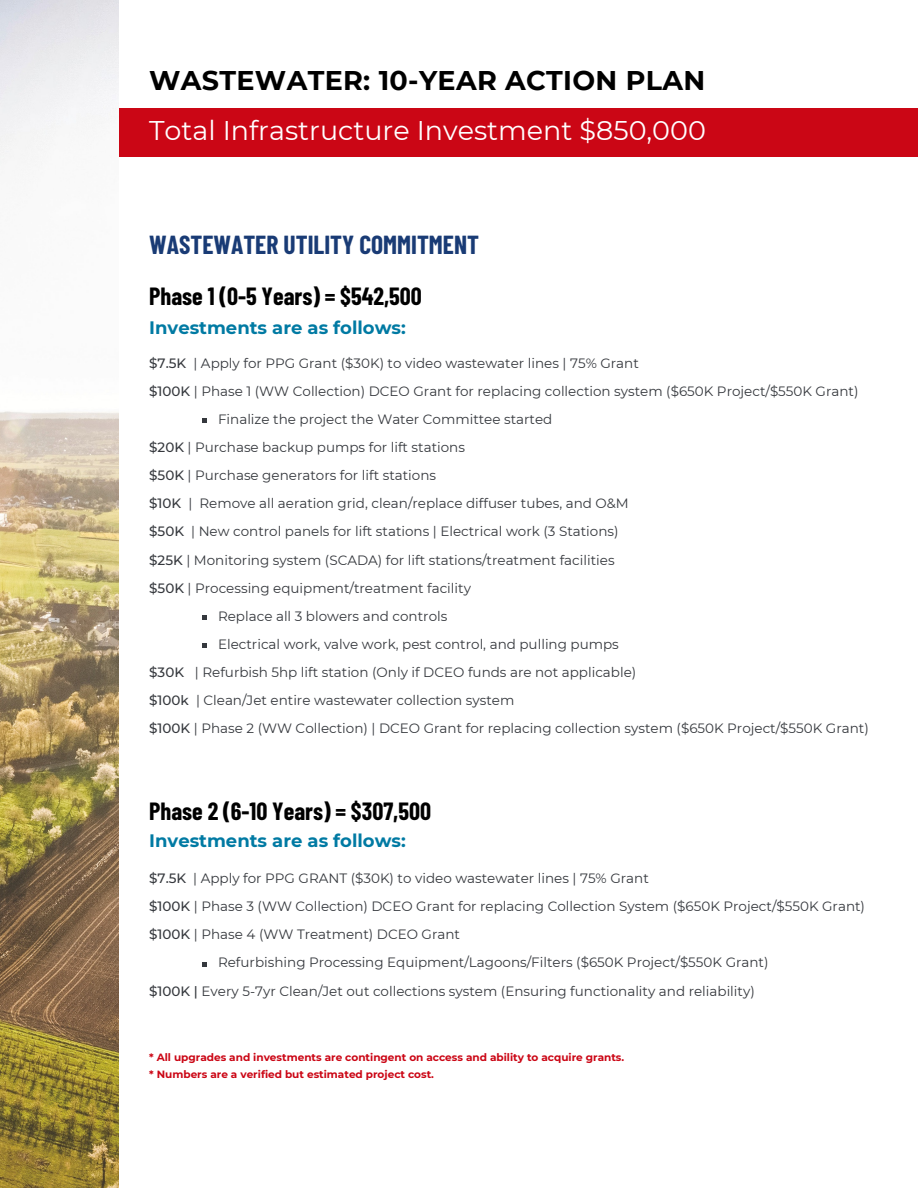
<style>
.page{position:relative;width:918px;height:1188px;background:#fff}
.page>*{position:absolute;margin:0;border:0;box-sizing:border-box;transform-origin:0 0}
.t1{font:27px "Montserrat";color:#fff}
.t2{font:700 27px "Montserrat";letter-spacing:.01em;color:#000}
.t3{font:700 25.5px "Barlow Condensed";color:#193b75}
.t4{font:700 24.3px "Barlow Condensed";color:#000}
.t5{font:700 18px "Montserrat";color:#007aa3}
.t6{font:13.5px "Montserrat";color:#35383d}
.t7{font:700 10.5px "Montserrat";color:#cb0615}
.s1{font-weight:500}
</style>
<div class="page">
<div style="left:0;top:109px;width:918px;height:48px;background:#cb0615"></div>
<img style="left:0;top:0;width:118px;height:1188px">
<svg style="left:202px;top:962px;width:5px;height:4px"></svg>
<svg style="left:202px;top:418px;width:5px;height:5px"></svg>
<svg style="left:202px;top:615px;width:5px;height:5px"></svg>
<svg style="left:202px;top:643px;width:5px;height:5px"></svg>
<p class="t2" style="left:149px;top:64px;width:557px">WASTEWATER: 10-YEAR ACTION PLAN</p>
<p class="t1" style="left:149px;top:114px;width:558px">Total Infrastructure Investment $850,000</p>
<p class="t3" style="left:149px;top:228px;width:331px">WASTEWATER UTILITY COMMITMENT</p>
<p class="t4" style="left:149px;top:281px;width:274px">Phase 1 (0-5 Years) = $542,500</p>
<p class="t5" style="left:149px;top:316px;width:258px">Investments are as follows:</p>
<p class="t6" style="left:149px;top:355px;width:491px"><span class="s1">$7.5K</span> | Apply for PPG Grant ($30K) to video wastewater lines | 75% Grant</p>
<p class="t6" style="left:149px;top:383px;width:711px"><span class="s1">$100K</span> | Phase 1 (WW Collection) DCEO Grant for replacing collection system ($650K Project/$550K Grant)</p>
<p class="t6" style="left:218px;top:411px;width:336px">Finalize the project the Water Committee started</p>
<p class="t6" style="left:149px;top:439px;width:317px"><span class="s1">$20K</span> | Purchase backup pumps for lift stations</p>
<p class="t6" style="left:149px;top:467px;width:288px"><span class="s1">$50K</span> | Purchase generators for lift stations</p>
<p class="t6" style="left:149px;top:495px;width:481px"><span class="s1">$10K</span> | Remove all aeration grid, clean/replace diffuser tubes, and O&amp;M</p>
<p class="t6" style="left:149px;top:523px;width:471px"><span class="s1">$50K</span> | New control panels for lift stations | Electrical work (3 Stations)</p>
<p class="t6" style="left:149px;top:551px;width:467px"><span class="s1">$25K</span> | Monitoring system (SCADA) for lift stations/treatment facilities</p>
<p class="t6" style="left:149px;top:580px;width:323px"><span class="s1">$50K</span> | Processing equipment/treatment facility</p>
<p class="t6" style="left:218px;top:608px;width:231px">Replace all 3 blowers and controls</p>
<p class="t6" style="left:218px;top:636px;width:402px">Electrical work, valve work, pest control, and pulling pumps</p>
<p class="t6" style="left:149px;top:664px;width:489px"><span class="s1">$30K</span> | Refurbish 5hp lift station (Only if DCEO funds are not applicable)</p>
<p class="t6" style="left:149px;top:692px;width:367px"><span class="s1">$100k</span> | Clean/Jet entire wastewater collection system</p>
<p class="t6" style="left:149px;top:720px;width:721px"><span class="s1">$100K</span> | Phase 2 (WW Collection) | DCEO Grant for replacing collection system ($650K Project/$550K Grant)</p>
<p class="t4" style="left:149px;top:796px;width:283px">Phase 2 (6-10 Years) = $307,500</p>
<p class="t5" style="left:149px;top:830px;width:258px">Investments are as follows:</p>
<p class="t6" style="left:149px;top:870px;width:501px"><span class="s1">$7.5K</span> | Apply for PPG GRANT ($30K) to video wastewater lines | 75% Grant</p>
<p class="t6" style="left:149px;top:898px;width:717px"><span class="s1">$100K</span> | Phase 3 (WW Collection) DCEO Grant for replacing Collection System ($650K Project/$550K Grant)</p>
<p class="t6" style="left:149px;top:926px;width:312px"><span class="s1">$100K</span> | Phase 4 (WW Treatment) DCEO Grant</p>
<p class="t6" style="left:218px;top:954px;width:552px">Refurbishing Processing Equipment/Lagoons/Filters ($650K Project/$550K Grant)</p>
<p class="t6" style="left:149px;top:982px;width:607px"><span class="s1">$100K |</span> Every 5-7yr Clean/Jet out collections system (Ensuring functionality and reliability)</p>
<p class="t7" style="left:149px;top:1051px;width:477px">* All upgrades and investments are contingent on access and ability to acquire grants.</p>
<p class="t7" style="left:149px;top:1068px;width:286px">* Numbers are a verified but estimated project cost.</p>
</div>
